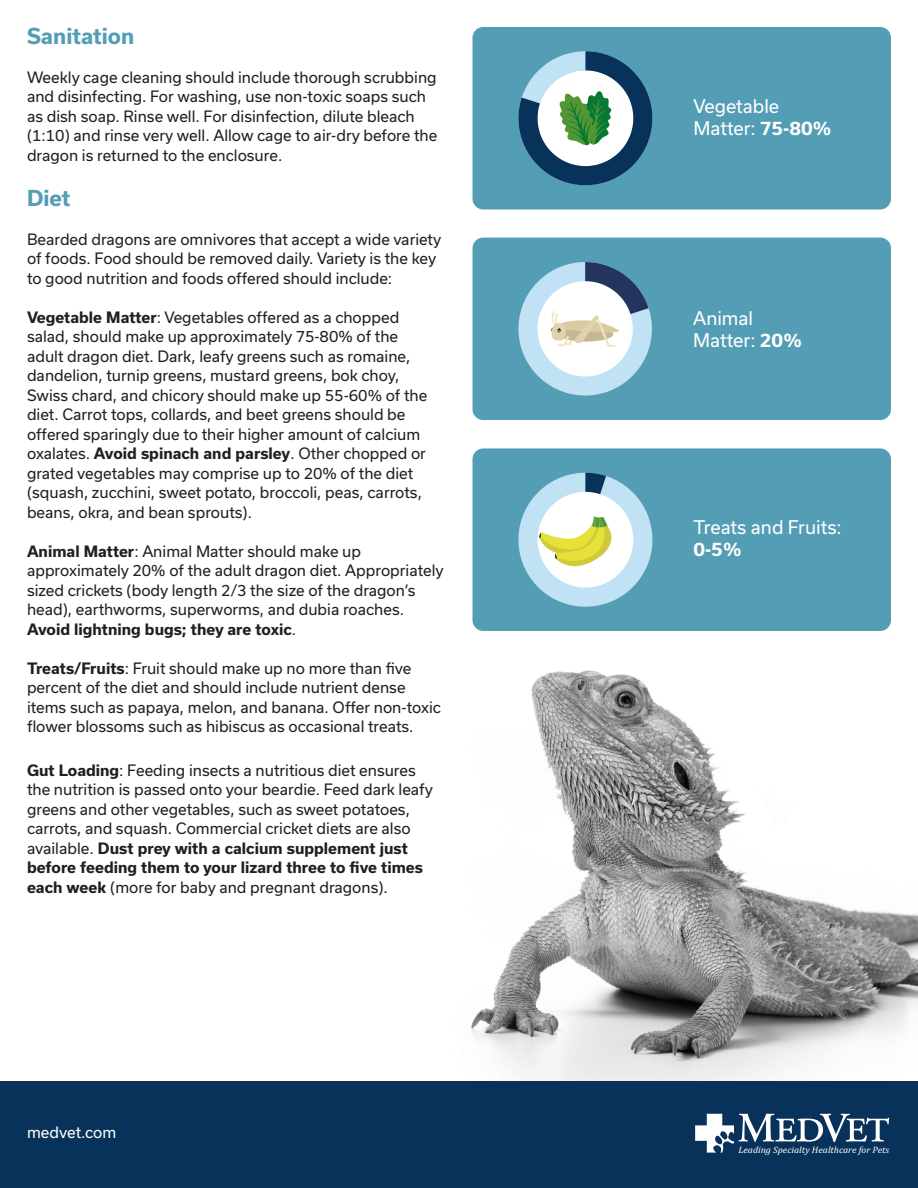
<style>
.page{position:relative;width:918px;height:1188px;background:#fff}
.page>*{position:absolute;margin:0;border:0;box-sizing:border-box;transform-origin:0 0}
.t1{font:700 21px "Usual";color:#539db5}
.t2{font:18px/22.5px "Usual";color:#fff}
.t3{font:15px/19.5px "Usual";color:#231f20}
.t4{font:15px "Usual";color:#fff}
.t5{font:italic 9.3px "Cambria";letter-spacing:-.005em;color:#fff;scale:1.05 1}
.s1{font-weight:700}
</style>
<div class="page">
<img style="left:471px;top:670px;width:447px;height:411px">
<div style="left:0;top:1081px;width:918px;height:107px;background:#09325b"></div>
<svg style="left:695px;top:1114px;width:194px;height:39px"></svg>
<div style="left:473px;top:27px;width:418px;height:182px;background:#539db5;border-radius:11px"></div>
<div style="left:473px;top:238px;width:418px;height:182px;background:#539db5;border-radius:11px"></div>
<div style="left:473px;top:448px;width:418px;height:183px;background:#539db5;border-radius:11px"></div>
<svg style="left:518px;top:51px;width:135px;height:135px"></svg>
<svg style="left:518px;top:262px;width:134px;height:134px"></svg>
<svg style="left:518px;top:472px;width:135px;height:135px"></svg>
<p class="t1" style="left:27px;top:24px;width:109px">Sanitation</p>
<p class="t3" style="left:27px;top:67px;width:412px">Weekly cage cleaning should include thorough scrubbing and disinfecting. For washing, use non-toxic soaps such as dish soap. Rinse well. For disinfection, dilute bleach (1:10) and rinse very well. Allow cage to air-dry before the dragon is returned to the enclosure.</p>
<p class="t1" style="left:27px;top:186px;width:45px">Diet</p>
<p class="t3" style="left:27px;top:229px;width:416px">Bearded dragons are omnivores that accept a wide variety of foods. Food should be removed daily. Variety is the key to good nutrition and foods offered should include:</p>
<p class="t3" style="left:27px;top:307px;width:385px"><span class="s1">Vegetable Matter</span>: Vegetables offered as a chopped salad, should make up approximately 75-80% of the adult dragon diet. Dark, leafy greens such as romaine, dandelion, turnip greens, mustard greens, bok choy,</p>
<p class="t3" style="left:27px;top:385px;width:402px">Swiss chard, and chicory should make up 55-60% of the diet. Carrot tops, collards, and beet greens should be offered sparingly due to their higher amount of calcium oxalates. <span class="s1">Avoid spinach and parsley</span>. Other chopped or grated vegetables may comprise up to 20% of the diet (squash, zucchini, sweet potato, broccoli, peas, carrots, beans, okra, and bean sprouts).</p>
<p class="t3" style="left:27px;top:541px;width:418px"><span class="s1">Animal Matter</span>: Animal Matter should make up approximately 20% of the adult dragon diet. Appropriately sized crickets (body length 2/3 the size of the dragon’s head), earthworms, superworms, and dubia roaches.<br><span class="s1">Avoid lightning bugs; they are toxic</span>.</p>
<p class="t3" style="left:27px;top:658px;width:415px"><span class="s1">Treats/Fruits</span>: Fruit should make up no more than five percent of the diet and should include nutrient dense items such as papaya, melon, and banana. Offer non-toxic flower blossoms such as hibiscus as occasional treats.</p>
<p class="t3" style="left:27px;top:760px;width:407px"><span class="s1">Gut Loading</span>: Feeding insects a nutritious diet ensures the nutrition is passed onto your beardie. Feed dark leafy greens and other vegetables, such as sweet potatoes, carrots, and squash. Commercial cricket diets are also available. <span class="s1">Dust prey with a calcium supplement just before feeding them to your lizard three to five times each week</span> (more for baby and pregnant dragons).</p>
<p class="t4" style="left:27px;top:1124px;width:91px">medvet.com</p>
<p class="t2" style="left:693px;top:95px;width:87px">Vegetable</p>
<p class="t2" style="left:693px;top:117px;width:139px">Matter: <span class="s1">75-80%</span></p>
<p class="t2" style="left:693px;top:307px;width:62px">Animal</p>
<p class="t2" style="left:693px;top:329px;width:110px">Matter: <span class="s1">20%</span></p>
<p class="t2" style="left:693px;top:516px;width:150px">Treats and Fruits:<br><span class="s1">0-5%</span></p>
<p class="t5" style="left:738px;top:1143px;width:145px">Leading Specialty Healthcare for Pets</p>
</div>
